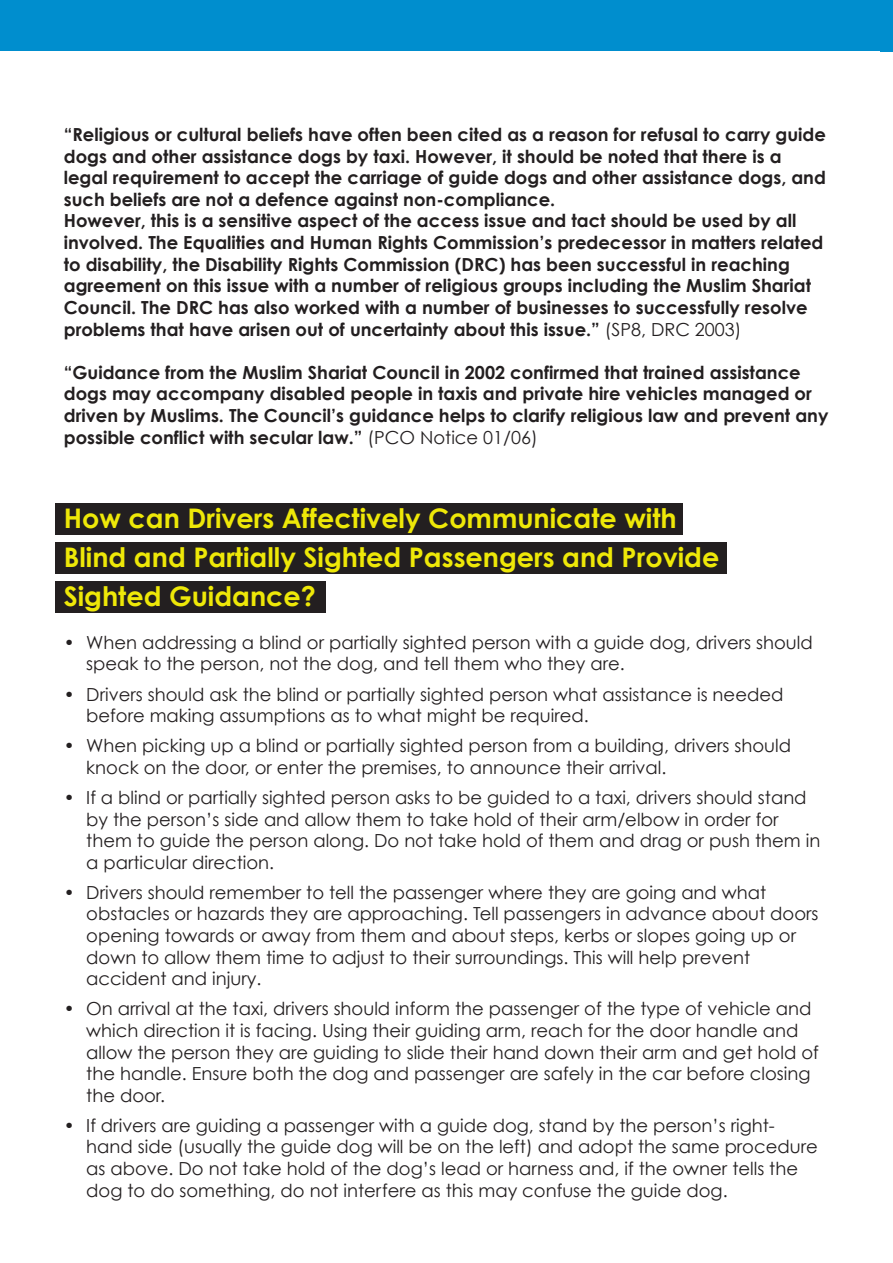
<style>
.page{position:relative;width:893px;height:1263px;background:#fff}
.page>*{position:absolute;margin:0;border:0;box-sizing:border-box;transform-origin:0 0}
.t1{font:700 27px/39px "Century Gothic";color:#eee808}
.t2{font:18px/21.6px "Century Gothic";color:#231f20}
.t3{font:700 18px/21.6px "Century Gothic";color:#231f20}
.s1{font-weight:400}
</style>
<div class="page">
<div style="left:0;top:0;width:893px;height:51px;background:#008ece"></div>
<div style="left:56px;top:581px;width:270px;height:31px;background:#231f20"></div>
<div style="left:56px;top:542px;width:671px;height:31px;background:#231f20"></div>
<div style="left:56px;top:503px;width:627px;height:31px;background:#231f20"></div>
<p class="t3" style="left:64px;top:123px;width:764px">“Religious or cultural beliefs have often been cited as a reason for refusal to carry guide dogs and other assistance dogs by taxi. However, it should be noted that there is a legal requirement to accept the carriage of guide dogs and other assistance dogs, and such beliefs are not a defence against non-compliance.<br>However, this is a sensitive aspect of the access issue and tact should be used by all involved. The Equalities and Human Rights Commission’s predecessor in matters related to disability, the Disability Rights Commission (DRC) has been successful in reaching agreement on this issue with a number of religious groups including the Muslim Shariat Council. The DRC has also worked with a number of businesses to successfully resolve problems that have arisen out of uncertainty about this issue.” <span class="s1">(SP8, DRC 2003)</span></p>
<p class="t3" style="left:64px;top:361px;width:766px">“Guidance from the Muslim Shariat Council in 2002 confirmed that trained assistance dogs may accompany disabled people in taxis and private hire vehicles managed or driven by Muslims. The Council’s guidance helps to clarify religious law and prevent any possible conflict with secular law.” <span class="s1">(PCO Notice 01/06)</span></p>
<h1 class="t1" style="left:64px;top:498px;width:657px">How can Drivers Affectively Communicate with<br>Blind and Partially Sighted Passengers and Provide<br>Sighted Guidance?</h1>
<p class="t2" style="left:86px;top:631px;width:728px;text-indent:-22px">• When addressing a blind or partially sighted person with a guide dog, drivers should speak to the person, not the dog, and tell them who they are.</p>
<p class="t2" style="left:86px;top:683px;width:699px;text-indent:-22px">• Drivers should ask the blind or partially sighted person what assistance is needed before making assumptions as to what might be required.</p>
<p class="t2" style="left:86px;top:735px;width:706px;text-indent:-22px">• When picking up a blind or partially sighted person from a building, drivers should knock on the door, or enter the premises, to announce their arrival.</p>
<p class="t2" style="left:86px;top:786px;width:736px;text-indent:-22px">• If a blind or partially sighted person asks to be guided to a taxi, drivers should stand by the person’s side and allow them to take hold of their arm/elbow in order for them to guide the person along. Do not take hold of them and drag or push them in a particular direction.</p>
<p class="t2" style="left:86px;top:881px;width:734px;text-indent:-22px">• Drivers should remember to tell the passenger where they are going and what obstacles or hazards they are approaching. Tell passengers in advance about doors opening towards or away from them and about steps, kerbs or slopes going up or down to allow them time to adjust to their surroundings. This will help prevent accident and injury.</p>
<p class="t2" style="left:86px;top:998px;width:734px;text-indent:-22px">• On arrival at the taxi, drivers should inform the passenger of the type of vehicle and which direction it is facing. Using their guiding arm, reach for the door handle and allow the person they are guiding to slide their hand down their arm and get hold of the handle. Ensure both the dog and passenger are safely in the car before closing the door.</p>
<p class="t2" style="left:86px;top:1114px;width:733px;text-indent:-22px">• If drivers are guiding a passenger with a guide dog, stand by the person’s right&shy;hand side (usually the guide dog will be on the left) and adopt the same procedure as above. Do not take hold of the dog’s lead or harness and, if the owner tells the dog to do something, do not interfere as this may confuse the guide dog.</p>
</div>
